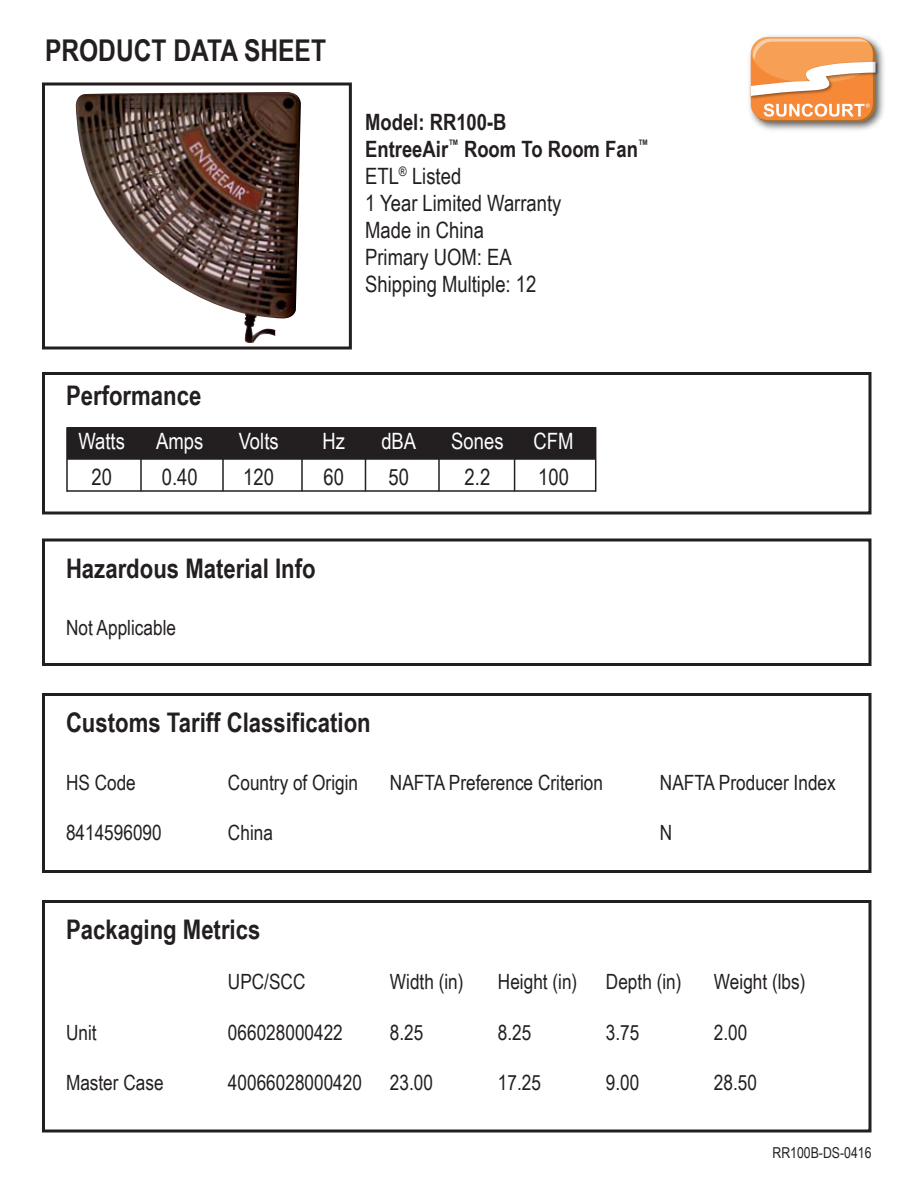
<style>
.page{position:relative;width:918px;height:1188px;background:#fff}
.page>*{position:absolute;margin:0;border:0;box-sizing:border-box;transform-origin:0 0}
.t1{font:700 30px "Arial Narrow";color:#231f20}
.t2{font:700 27px "Arial Narrow";color:#231f20}
.t3{font:22.5px/27px "Arial Narrow";color:#231f20}
.t4{font:22.5px "Arial Narrow";color:#fff}
.t5{font:21px "Arial Narrow";color:#231f20}
.t6{font:15px "Arial Narrow";color:#231f20}
.s1{font-weight:700}
</style>
<div class="page">
<div style="left:42px;top:82px;width:310px;height:268px;border:3px solid #231f20"></div>
<img style="left:749px;top:35px;width:135px;height:95px">
<div style="left:752px;top:38px;width:123px;height:84px;background:#ab7029;border-radius:17px"></div>
<div style="left:751px;top:37px;width:122px;height:83px;background:#f68938;border-radius:17px"></div>
<img style="left:749px;top:60px;width:131px;height:41px">
<svg style="left:764px;top:104px;width:106px;height:13px"></svg>
<svg style="left:751px;top:37px;width:124px;height:59px"></svg>
<div style="left:42px;top:372px;width:830px;height:142px;border:3px solid #231f20"></div>
<div style="left:42px;top:538px;width:830px;height:128px;border:3px solid #231f20"></div>
<div style="left:42px;top:693px;width:830px;height:180px;border:3px solid #231f20"></div>
<div style="left:42px;top:900px;width:830px;height:232px;border:3px solid #231f20"></div>
<img style="left:76px;top:92px;width:225px;height:251px">
<div style="left:67px;top:428px;width:529px;height:31px;background:#231f20"></div>
<hr style="left:140px;top:428px;width:2px;height:63px;background:#231f20">
<hr style="left:222px;top:428px;width:2px;height:63px;background:#231f20">
<hr style="left:301px;top:428px;width:2px;height:63px;background:#231f20">
<hr style="left:365px;top:428px;width:1px;height:63px;background:#231f20">
<hr style="left:438px;top:428px;width:2px;height:63px;background:#231f20">
<hr style="left:514px;top:428px;width:1px;height:63px;background:#231f20">
<hr style="left:595px;top:427px;width:1px;height:65px;background:#231f20">
<hr style="left:66px;top:427px;width:2px;height:65px;background:#231f20">
<hr style="left:67px;top:458px;width:529px;height:2px;background:#231f20">
<hr style="left:67px;top:427px;width:529px;height:2px;background:#231f20">
<hr style="left:67px;top:490px;width:529px;height:2px;background:#231f20">
<h1 class="t1" style="left:45px;top:27px;width:283px">PRODUCT DATA SHEET</h1>
<p class="t2" style="left:66px;top:375px;width:137px">Performance</p>
<p class="t3" style="left:365px;top:107px;width:285px"><span class="s1">Model: RR100-B<br>EntreeAir</span><sup>™</sup> <span class="s1">Room To Room Fan</span><sup>™<br></sup>ETL<sup>®</sup> Listed<br>1 Year Limited Warranty<br>Made in China<br>Primary UOM: EA<br>Shipping Multiple: 12</p>
<p class="t4" style="left:79px;top:425px;width:48px">Watts</p>
<p class="t4" style="left:156px;top:425px;width:49px">Amps</p>
<p class="t4" style="left:239px;top:425px;width:42px">Volts</p>
<p class="t4" style="left:322px;top:425px;width:24px">Hz</p>
<p class="t4" style="left:381px;top:425px;width:36px">dBA</p>
<p class="t4" style="left:451px;top:425px;width:54px">Sones</p>
<p class="t3" style="left:91px;top:463px;width:22px">20</p>
<p class="t3" style="left:162px;top:463px;width:37px">0.40</p>
<p class="t3" style="left:243px;top:463px;width:32px">120</p>
<p class="t3" style="left:324px;top:463px;width:22px">60</p>
<p class="t3" style="left:389px;top:463px;width:22px">50</p>
<p class="t3" style="left:465px;top:463px;width:27px">2.2</p>
<p class="t2" style="left:66px;top:548px;width:251px">Hazardous Material Info</p>
<p class="t5" style="left:66px;top:612px;width:112px">Not Applicable</p>
<p class="t2" style="left:66px;top:702px;width:306px">Customs Tariff Classification</p>
<p class="t4" style="left:534px;top:425px;width:41px">CFM</p>
<p class="t3" style="left:538px;top:463px;width:32px">100</p>
<p class="t5" style="left:66px;top:767px;width:71px">HS Code</p>
<p class="t5" style="left:228px;top:767px;width:132px">Country of Origin</p>
<p class="t5" style="left:390px;top:767px;width:215px">NAFTA Preference Criterion</p>
<p class="t5" style="left:660px;top:767px;width:177px">NAFTA Producer Index</p>
<p class="t5" style="left:66px;top:817px;width:97px">8414596090</p>
<p class="t5" style="left:228px;top:817px;width:46px">China</p>
<p class="t5" style="left:660px;top:817px;width:14px">N</p>
<p class="t2" style="left:66px;top:909px;width:196px">Packaging Metrics</p>
<p class="t5" style="left:228px;top:967px;width:79px">UPC/SCC</p>
<p class="t5" style="left:390px;top:967px;width:75px">Width (in)</p>
<p class="t5" style="left:498px;top:967px;width:81px">Height (in)</p>
<p class="t5" style="left:606px;top:967px;width:77px">Depth (in)</p>
<p class="t5" style="left:714px;top:967px;width:93px">Weight (lbs)</p>
<p class="t5" style="left:66px;top:1017px;width:32px">Unit</p>
<p class="t5" style="left:228px;top:1017px;width:116px">066028000422</p>
<p class="t5" style="left:390px;top:1017px;width:35px">8.25</p>
<p class="t5" style="left:498px;top:1017px;width:35px">8.25</p>
<p class="t5" style="left:606px;top:1017px;width:35px">3.75</p>
<p class="t5" style="left:714px;top:1017px;width:35px">2.00</p>
<p class="t5" style="left:66px;top:1067px;width:99px">Master Case</p>
<p class="t5" style="left:228px;top:1067px;width:136px">40066028000420</p>
<p class="t5" style="left:390px;top:1067px;width:45px">23.00</p>
<p class="t5" style="left:498px;top:1067px;width:45px">17.25</p>
<p class="t5" style="left:606px;top:1067px;width:35px">9.00</p>
<p class="t5" style="left:714px;top:1067px;width:45px">28.50</p>
<p class="t6" style="left:772px;top:1142px;width:101px">RR100B-DS-0416</p>
</div>
